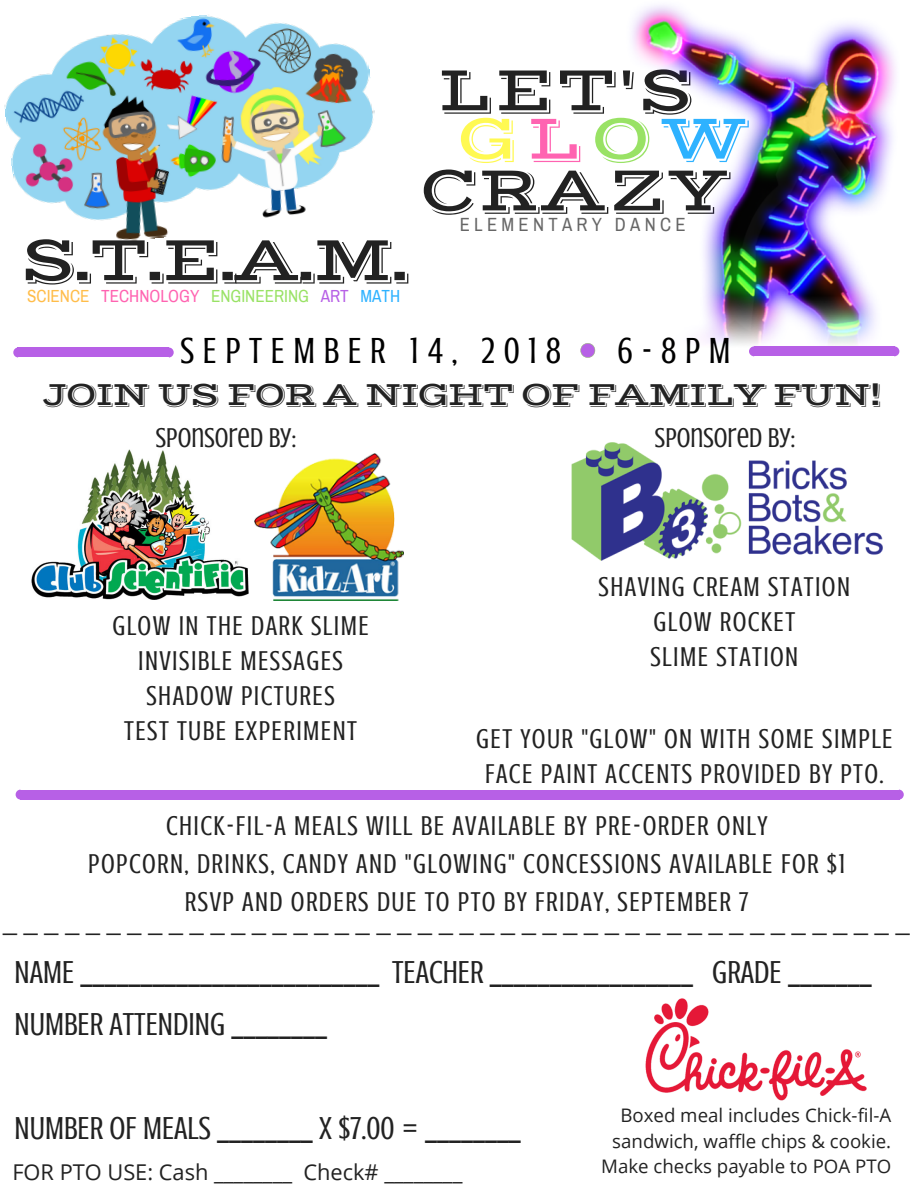
<style>
.page{position:relative;width:918px;height:1188px;background:#fff}
.page>*{position:absolute;margin:0;border:0;box-sizing:border-box;transform-origin:0 0}
.t1{font:65.4px/100.2px "Vast Shadow";color:#222}
.t2{font:65.4px "Vast Shadow";color:#fff952}
.t3{font:37.35px "Crushed";letter-spacing:.23em;color:#000}
.t4{font:34.2px "Vast Shadow";letter-spacing:-.07em;color:#222}
.t5{font:32.7px/51.8px "Crushed";color:#222}
.t6{font:28.05px/34.8px "Crushed";letter-spacing:.05em;color:#222;text-align:center}
.t7{font:28.05px "Crushed";color:#222}
.t8{font:24.9px "Arimo";color:#222}
.t9{font:21.75px "Open Sans";color:#222}
.t10{font:18.75px/25.8px "Open Sans";color:#222;text-align:right}
.t11{font:18.75px "Archivo Narrow";letter-spacing:.23em;color:#666}
.t12{font:17.1px "Archivo Narrow";color:#99e265}
.s1{color:#ff63b1}
.s2{color:#99e265}
.s3{color:#2eb2ff}
.s4{color:#ffbd4a}
.s5{color:#b760e6}
</style>
<div class="page">
<img style="left:31px;top:449px;width:218px;height:151px">
<img style="left:254px;top:453px;width:150px;height:148px">
<img style="left:4px;top:15px;width:371px;height:227px">
<img style="left:631px;top:5px;width:265px;height:340px">
<div style="left:18px;top:347px;width:151px;height:10px;background:#b760e6"></div>
<svg style="left:169px;top:347px;width:5px;height:10px"></svg>
<svg style="left:13px;top:347px;width:5px;height:10px"></svg>
<div style="left:754px;top:346px;width:141px;height:10px;background:#b760e6"></div>
<svg style="left:895px;top:346px;width:4px;height:10px"></svg>
<svg style="left:749px;top:346px;width:5px;height:10px"></svg>
<svg style="left:580px;top:343px;width:15px;height:15px"></svg>
<img style="left:645px;top:998px;width:222px;height:103px">
<img style="left:571px;top:442px;width:312px;height:119px">
<div style="left:20px;top:790px;width:879px;height:10px;background:#b760e6"></div>
<svg style="left:899px;top:790px;width:5px;height:10px"></svg>
<svg style="left:16px;top:790px;width:4px;height:10px"></svg>
<h1 class="t1" style="left:421px;top:41px;width:311px">LET'S<br>CRAZY</h1>
<h1 class="t2" style="left:457px;top:99px;width:293px">G<span class="s1">L</span><span class="s2">O</span><span class="s3">W</span></h1>
<h1 class="t1" style="left:20px;top:211px;width:394px">S.T.E.A.M.</h1>
<p class="t12" style="left:27px;top:286px;width:374px"><span class="s4">SCIENCE</span> <span class="s1">TECHNOLOGY</span> ENGINEERING <span class="s5">ART</span> <span class="s3">MATH</span></p>
<p class="t11" style="left:460px;top:214px;width:227px">ELEMENTARY DANCE</p>
<h2 class="t3" style="left:180px;top:330px;width:382px">SEPTEMBER 14, 2018</h2>
<h2 class="t3" style="left:618px;top:330px;width:115px">6-8PM</h2>
<p class="t4" style="left:42px;top:374px;width:841px">JOIN US FOR A NIGHT OF FAMILY FUN!</p>
<p class="t7" style="left:156px;top:422px;width:142px">SPONSORED BY:</p>
<p class="t7" style="left:655px;top:422px;width:142px">SPONSORED BY:</p>
<p class="t6" style="left:112px;top:609px;width:258px">GLOW IN THE DARK SLIME<br>INVISIBLE MESSAGES<br>SHADOW PICTURES<br>TEST TUBE EXPERIMENT</p>
<p class="t6" style="left:599px;top:570px;width:253px">SHAVING CREAM STATION<br>GLOW ROCKET<br>SLIME STATION</p>
<p class="t6" style="left:476px;top:721px;width:418px">GET YOUR "GLOW" ON WITH SOME SIMPLE<br>FACE PAINT ACCENTS PROVIDED BY PTO.</p>
<p class="t6" style="left:88px;top:806px;width:759px;line-height:38.2px">CHICK-FIL-A MEALS WILL BE AVAILABLE BY PRE-ORDER ONLY<br>POPCORN, DRINKS, CANDY AND "GLOWING" CONCESSIONS AVAILABLE FOR $1<br>RSVP AND ORDERS DUE TO PTO BY FRIDAY, SEPTEMBER 7</p>
<p class="t8" style="left:3px;top:908px;width:908px">____________________________________________</p>
<p class="t5" style="left:15px;top:947px;width:859px">NAME _________________________ TEACHER _________________ GRADE _______<br>NUMBER ATTENDING ________</p>
<p class="t5" style="left:15px;top:1102px;width:508px">NUMBER OF MEALS ________ X $7.00 = ________</p>
<p class="t9" style="left:12px;top:1157px;width:452px">FOR PTO USE: Cash ________ Check# ________</p>
<p class="t10" style="left:601px;top:1101px;width:291px">Boxed meal includes Chick-fil-A sandwich, waffle chips &amp; cookie.<br>Make checks payable to POA PTO</p>
</div>
